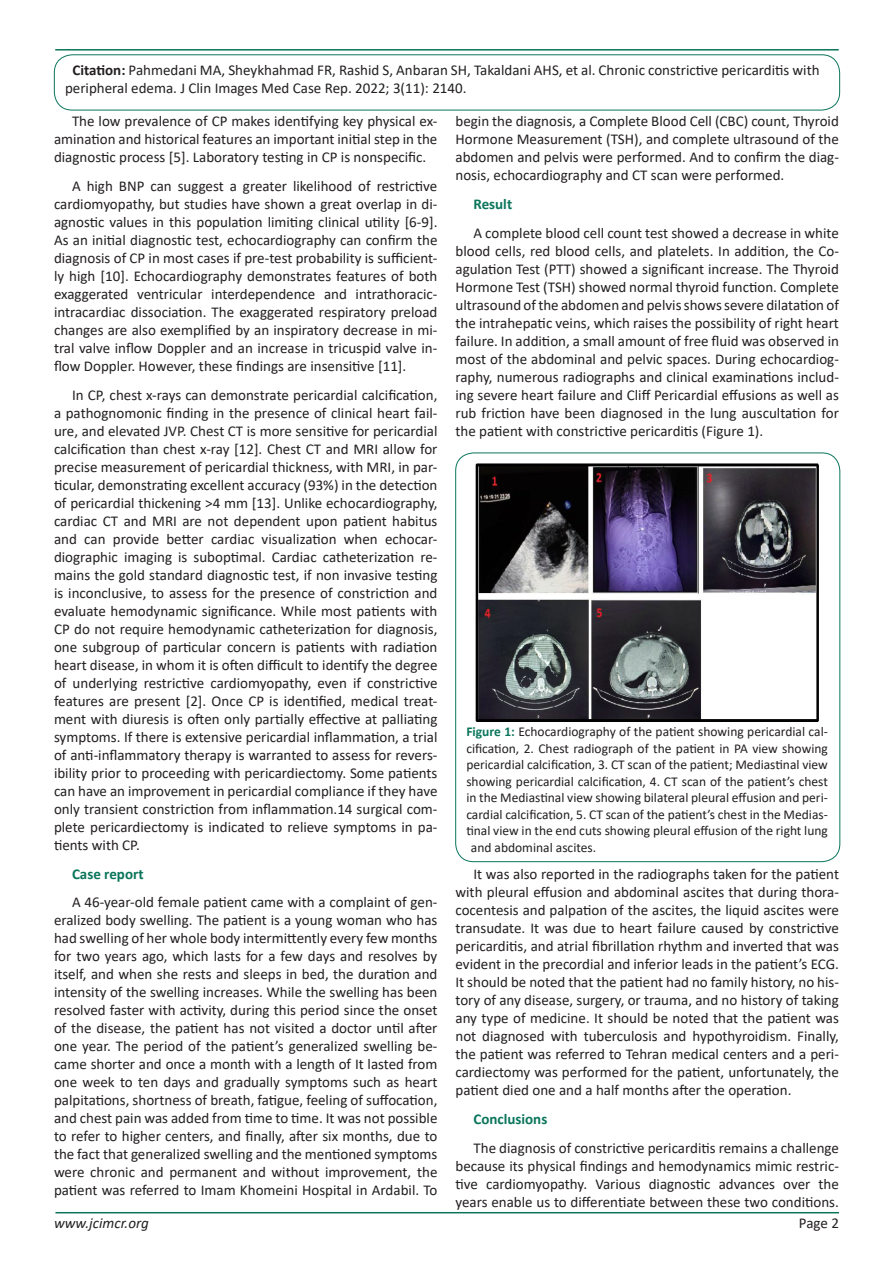
<style>
.page{position:relative;width:893px;height:1263px;background:#fff}
.page>*{position:absolute;margin:0;border:0;box-sizing:border-box;transform-origin:0 0}
.t1{font:15px/18px "Calibri";color:#231f20;text-align:justify}
.t2{font:700 15px "Calibri";color:#0a755b}
.t3{font:italic 15px "Calibri";color:#231f20}
.t4{font:13.5px "Calibri";color:#231f20}
.s1{font-weight:700}
.s2{font-weight:700;color:#0a755b}
</style>
<div class="page">
<hr style="left:55px;top:1212px;width:784px;height:1px;background:#0a755b">
<hr style="left:55px;top:49px;width:784px;height:2px;background:#0a755b">
<div style="left:54px;top:55px;width:786px;height:55px;border:1px solid #0a755b;border-radius:18px"></div>
<img style="left:475px;top:463px;width:344px;height:259px">
<p class="t1" style="left:65px;top:61px;width:756px;text-indent:8px"><span class="s1">Citation:</span> Pahmedani MA, Sheykhahmad FR, Rashid S, Anbaran SH, Takaldani AHS, et al. Chronic constrictive pericarditis with peripheral edema. J Clin Images Med Case Rep. 2022; 3(11): 2140.</p>
<p class="t1" style="left:54px;top:112px;width:385px;text-indent:18px">The low prevalence of CP makes identifying key physical ex&shy;amination and historical features an important initial step in the diagnostic process [5]. Laboratory testing in CP is nonspecific.</p>
<p class="t1" style="left:54px;top:177px;width:385px;text-indent:18px">A high BNP can suggest a greater likelihood of restrictive cardiomyopathy, but studies have shown a great overlap in di&shy;agnostic values in this population limiting clinical utility [6-9].<br>As an initial diagnostic test, echocardiography can confirm the diagnosis of CP in most cases if pre-test probability is sufficient&shy;ly high [10]. Echocardiography demonstrates features of both exaggerated ventricular interdependence and intrathoracic&shy;intracardiac dissociation. The exaggerated respiratory preload changes are also exemplified by an inspiratory decrease in mi&shy;tral valve inflow Doppler and an increase in tricuspid valve in&shy;flow Doppler. However, these findings are insensitive [11].</p>
<p class="t1" style="left:54px;top:385px;width:385px;text-indent:18px">In CP, chest x-rays can demonstrate pericardial calcification, a pathognomonic finding in the presence of clinical heart fail&shy;ure, and elevated JVP. Chest CT is more sensitive for pericardial calcification than chest x-ray [12]. Chest CT and MRI allow for precise measurement of pericardial thickness, with MRI, in par&shy;ticular, demonstrating excellent accuracy (93%) in the detection of pericardial thickening &gt;4 mm [13]. Unlike echocardiography, cardiac CT and MRI are not dependent upon patient habitus and can provide better cardiac visualization when echocar&shy;diographic imaging is suboptimal. Cardiac catheterization re&shy;mains the gold standard diagnostic test, if non invasive testing is inconclusive, to assess for the presence of constriction and evaluate hemodynamic significance. While most patients with CP do not require hemodynamic catheterization for diagnosis, one subgroup of particular concern is patients with radiation heart disease, in whom it is often difficult to identify the degree of underlying restrictive cardiomyopathy, even if constrictive features are present [2]. Once CP is identified, medical treat&shy;ment with diuresis is often only partially effective at palliating symptoms. If there is extensive pericardial inflammation, a trial of anti-inflammatory therapy is warranted to assess for revers&shy;ibility prior to proceeding with pericardiectomy. Some patients can have an improvement in pericardial compliance if they have only transient constriction from inflammation.14 surgical com&shy;plete pericardiectomy is indicated to relieve symptoms in pa&shy;tients with CP.</p>
<p class="t2" style="left:72px;top:863px;width:73px">Case report</p>
<p class="t1" style="left:54px;top:893px;width:385px;text-indent:18px">A 46-year-old female patient came with a complaint of gen&shy;eralized body swelling. The patient is a young woman who has had swelling of her whole body intermittently every few months for two years ago, which lasts for a few days and resolves by itself, and when she rests and sleeps in bed, the duration and intensity of the swelling increases. While the swelling has been resolved faster with activity, during this period since the onset of the disease, the patient has not visited a doctor until after one year. The period of the patient’s generalized swelling be&shy;came shorter and once a month with a length of It lasted from one week to ten days and gradually symptoms such as heart palpitations, shortness of breath, fatigue, feeling of suffocation, and chest pain was added from time to time. It was not possible to refer to higher centers, and finally, after six months, due to the fact that generalized swelling and the mentioned symptoms were chronic and permanent and without improvement, the patient was referred to Imam Khomeini Hospital in Ardabil. To</p>
<p class="t1" style="left:455px;top:112px;width:385px">begin the diagnosis, a Complete Blood Cell (CBC) count, Thyroid Hormone Measurement (TSH), and complete ultrasound of the abdomen and pelvis were performed. And to confirm the diag&shy;nosis, echocardiography and CT scan were performed.</p>
<p class="t2" style="left:473px;top:193px;width:40px">Result</p>
<p class="t1" style="left:455px;top:223px;width:385px;text-indent:18px">A complete blood cell count test showed a decrease in white blood cells, red blood cells, and platelets. In addition, the Co&shy;agulation Test (PTT) showed a significant increase. The Thyroid Hormone Test (TSH) showed normal thyroid function. Complete ultrasound of the abdomen and pelvis shows severe dilatation of the intrahepatic veins, which raises the possibility of right heart failure. In addition, a small amount of free fluid was observed in most of the abdominal and pelvic spaces. During echocardiog&shy;raphy, numerous radiographs and clinical examinations includ&shy;ing severe heart failure and Cliff Pericardial effusions as well as rub friction have been diagnosed in the lung auscultation for the patient with constrictive pericarditis (Figure 1).</p>
<p class="t4" style="left:466px;top:722px;width:363px"><span class="s2">Figure 1:</span> Echocardiography of the patient showing pericardial cal-</p>
<p class="t4" style="left:466px;top:739px;width:363px">cification, 2. Chest radiograph of the patient in PA view showing</p>
<p class="t4" style="left:466px;top:755px;width:363px">pericardial calcification, 3. CT scan of the patient; Mediastinal view</p>
<p class="t4" style="left:466px;top:772px;width:363px">showing pericardial calcification, 4. CT scan of the patient’s chest</p>
<p class="t4" style="left:466px;top:788px;width:363px">in the Mediastinal view showing bilateral pleural effusion and peri-</p>
<p class="t4" style="left:466px;top:805px;width:363px">cardial calcification, 5. CT scan of the patient’s chest in the Medias-</p>
<p class="t4" style="left:466px;top:821px;width:363px">tinal view in the end cuts showing pleural effusion of the right lung</p>
<p class="t4" style="left:471px;top:838px;width:127px">and abdominal ascites.</p>
<p class="t1" style="left:455px;top:865px;width:385px;text-indent:18px">It was also reported in the radiographs taken for the patient with pleural effusion and abdominal ascites that during thora&shy;cocentesis and palpation of the ascites, the liquid ascites were transudate. It was due to heart failure caused by constrictive pericarditis, and atrial fibrillation rhythm and inverted that was evident in the precordial and inferior leads in the patient’s ECG.<br>It should be noted that the patient had no family history, no his&shy;tory of any disease, surgery, or trauma, and no history of taking any type of medicine. It should be noted that the patient was not diagnosed with tuberculosis and hypothyroidism. Finally, the patient was referred to Tehran medical centers and a peri&shy;cardiectomy was performed for the patient, unfortunately, the patient died one and a half months after the operation.</p>
<p class="t2" style="left:473px;top:1108px;width:75px">Conclusions</p>
<p class="t1" style="left:455px;top:1138px;width:385px;text-indent:18px">The diagnosis of constrictive pericarditis remains a challenge because its physical findings and hemodynamics mimic restric&shy;tive cardiomyopathy. Various diagnostic advances over the years enable us to differentiate between these two conditions.</p>
<p class="t3" style="left:54px;top:1212px;width:96px">www.jcimcr.org</p>
<p class="t1" style="left:799px;top:1213px;width:42px">Page 2</p>
</div>
